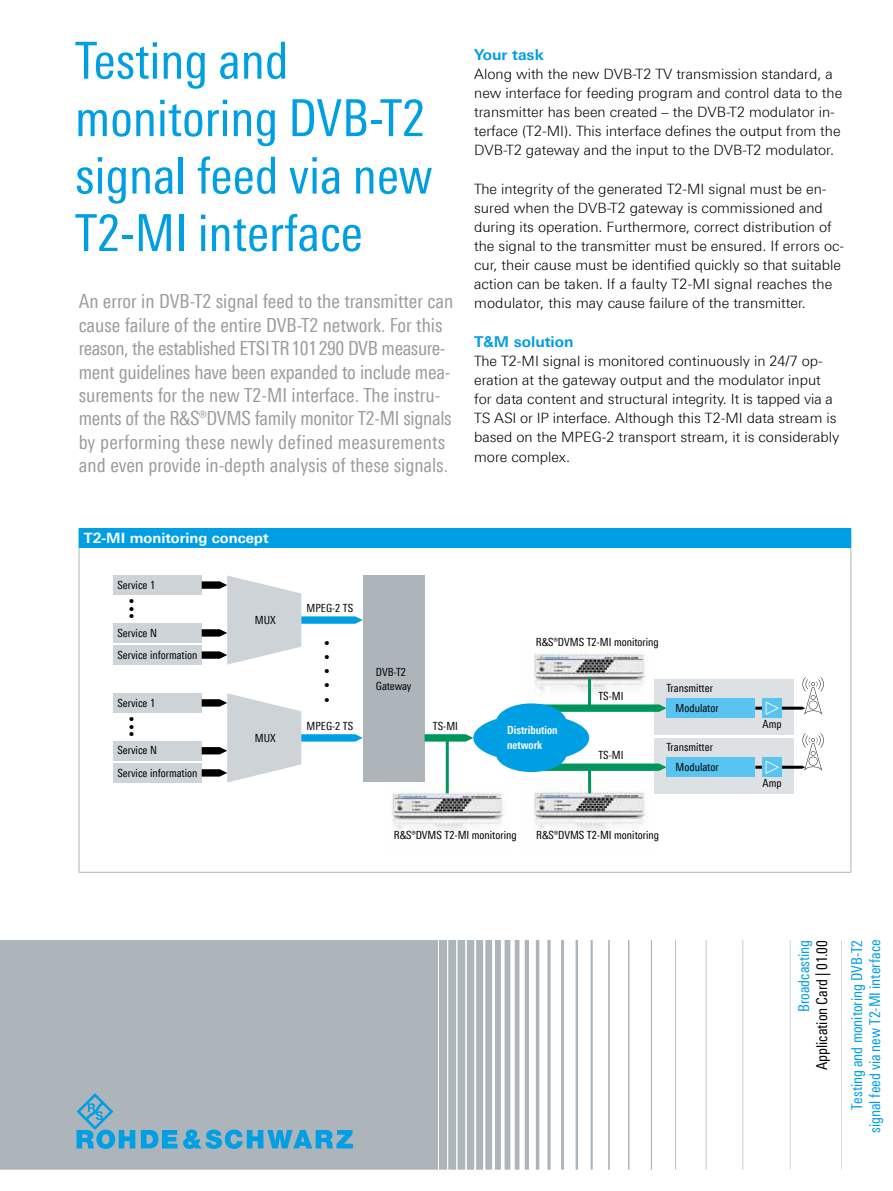
<style>
.page{position:relative;width:893px;height:1191px;background:#fff}
.page>*{position:absolute;margin:0;border:0;box-sizing:border-box;transform-origin:0 0}
.t1{font:51px/57.4px "Linotype Univers 420 Cn";color:#009ee3}
.t2{font:19.5px/23.4px "Linotype Univers 420 Cn";color:#9c9c9c}
.t3{font:15px/18px "Linotype Univers 420 Cn";letter-spacing:-.005em;color:#009ee3;text-align:right}
.t4{font:15px "Linotype Univers 420 Cn";letter-spacing:-.005em;color:#000}
.t5{font:700 15px "Linotype Univers 630";color:#009ee3}
.t6{font:300 14.25px/19.2px "Linotype Univers 330";color:#000}
.t7{font:700 14.25px "Linotype Univers 630";color:#fff}
.t8{font:11.25px/14.2px "Linotype Univers 420 Cn";color:#000}
.t9{font:700 11.25px/14.2px "Linotype Univers 620 Cn";color:#fff}
</style>
<div class="page">
<svg style="left:0;top:940px;width:842px;height:229px;fill:#adb5bb"></svg>
<svg style="left:141px;top:1130px;width:36px;height:18px"></svg>
<svg style="left:77px;top:1093px;width:58px;height:55px;background:#74adc8"></svg>
<svg style="left:183px;top:1129px;width:170px;height:20px;background:#4fa8d0"></svg>
<div style="left:79px;top:528px;width:772px;height:19px;background:#009ee3"></div>
<hr style="left:79px;top:547px;width:1px;height:325px;background:#adb5bb">
<hr style="left:850px;top:547px;width:1px;height:325px;background:#adb5bb">
<hr style="left:79px;top:872px;width:772px;height:1px;background:#adb5bb">
<div style="left:655px;top:738px;width:139px;height:55px;background:#dde1e4"></div>
<img style="left:534px;top:653px;width:112px;height:39px">
<div style="left:655px;top:679px;width:139px;height:55px;background:#dde1e4"></div>
<img style="left:392px;top:783px;width:112px;height:48px">
<div style="left:113px;top:575px;width:89px;height:19px;background:#cdd3d7"></div>
<div style="left:113px;top:623px;width:89px;height:19px;background:#cdd3d7"></div>
<div style="left:113px;top:645px;width:89px;height:19px;background:#cdd3d7"></div>
<svg style="left:202px;top:575px;width:161px;height:89px"></svg>
<div style="left:113px;top:693px;width:89px;height:19px;background:#cdd3d7"></div>
<div style="left:113px;top:741px;width:89px;height:19px;background:#cdd3d7"></div>
<div style="left:113px;top:763px;width:89px;height:19px;background:#cdd3d7"></div>
<svg style="left:202px;top:693px;width:161px;height:89px"></svg>
<div style="left:363px;top:575px;width:62px;height:207px;background:#adb5bb"></div>
<svg style="left:425px;top:703px;width:242px;height:69px"></svg>
<hr style="left:446px;top:738px;width:3px;height:55px;background:#00955d">
<div style="left:667px;top:757px;width:88px;height:20px;background:#5ac4f1"></div>
<div style="left:667px;top:698px;width:88px;height:19px;background:#5ac4f1"></div>
<img style="left:534px;top:783px;width:112px;height:50px">
<hr style="left:588px;top:767px;width:3px;height:26px;background:#00955d">
<hr style="left:588px;top:677px;width:3px;height:31px;background:#00955d">
<div style="left:763px;top:757px;width:19px;height:20px;background:#5ac4f1"></div>
<svg style="left:755px;top:733px;width:69px;height:40px"></svg>
<div style="left:763px;top:698px;width:19px;height:19px;background:#5ac4f1"></div>
<svg style="left:755px;top:677px;width:69px;height:37px"></svg>
<h1 class="t1" style="left:75px;top:32px;width:359px">Testing and monitoring DVB-T2 signal feed via new<br>T2-MI interface</h1>
<p class="t2" style="left:79px;top:290px;width:376px">An error in DVB-T2 signal feed to the transmitter can cause failure of the entire DVB-T2 network. For this reason, the established ETSITR101290 DVB measure&shy;ment guidelines have been expanded to include mea&shy;surements for the new T2-MI interface. The instru&shy;ments of the R&amp;S®DVMS family monitor T2-MI signals by performing these newly defined measurements and even provide in-depth analysis of these signals.</p>
<p class="t5" style="left:474px;top:45px;width:71px">Your task</p>
<p class="t6" style="left:474px;top:64px;width:370px">Along with the new DVB-T2 TV transmission standard, a new interface for feeding program and control data to the transmitter has been created – the DVB-T2 modulator in&shy;terface (T2-MI). This interface defines the output from the DVB-T2 gateway and the input to the DVB-T2 modulator.</p>
<p class="t6" style="left:474px;top:179px;width:372px">The integrity of the generated T2-MI signal must be en&shy;sured when the DVB-T2 gateway is commissioned and during its operation. Furthermore, correct distribution of the signal to the transmitter must be ensured. If errors oc&shy;cur, their cause must be identified quickly so that suitable action can be taken. If a faulty T2-MI signal reaches the modulator, this may cause failure of the transmitter.</p>
<p class="t5" style="left:474px;top:332px;width:101px">T&amp;M solution</p>
<p class="t6" style="left:474px;top:351px;width:367px">The T2-MI signal is monitored continuously in 24/7 op&shy;eration at the gateway output and the modulator input for data content and structural integrity. It is tapped via a TS ASI or IP interface. Although this T2-MI data stream is based on the MPEG-2 transport stream, it is considerably more complex.</p>
<p class="t7" style="left:84px;top:529px;width:186px">T2-MI monitoring concept</p>
<p class="t8" style="left:117px;top:577px;width:39px">Service 1</p>
<p class="t8" style="left:117px;top:621px;width:81px;line-height:22.2px">Service N<br>Service information</p>
<p class="t8" style="left:129px;top:594px;width:7px">•</p>
<p class="t8" style="left:129px;top:602px;width:7px">•</p>
<p class="t8" style="left:129px;top:609px;width:7px">•</p>
<p class="t8" style="left:117px;top:695px;width:39px">Service 1</p>
<p class="t8" style="left:117px;top:739px;width:81px;line-height:22.2px">Service N<br>Service information</p>
<p class="t8" style="left:129px;top:712px;width:7px">•</p>
<p class="t8" style="left:129px;top:719px;width:7px">•</p>
<p class="t8" style="left:129px;top:727px;width:7px">•</p>
<p class="t8" style="left:255px;top:612px;width:22px">MUX</p>
<p class="t8" style="left:255px;top:730px;width:22px">MUX</p>
<p class="t8" style="left:307px;top:600px;width:48px">MPEG-2 TS</p>
<p class="t8" style="left:324px;top:635px;width:7px;text-align:justify">• • • • •</p>
<p class="t8" style="left:307px;top:718px;width:48px">MPEG-2 TS</p>
<p class="t8" style="left:376px;top:664px;width:37px">DVB-T2<br>Gateway</p>
<p class="t8" style="left:433px;top:718px;width:27px">TS-MI</p>
<p class="t8" style="left:536px;top:634px;width:124px">¸DVMS T2-MI monitoring</p>
<p class="t9" style="left:507px;top:723px;width:52px">Distribution network</p>
<p class="t8" style="left:598px;top:688px;width:27px">TS-MI</p>
<p class="t8" style="left:598px;top:747px;width:27px">TS-MI</p>
<p class="t8" style="left:667px;top:681px;width:48px">Transmitter</p>
<p class="t8" style="left:676px;top:700px;width:44px">Modulator</p>
<p class="t8" style="left:667px;top:740px;width:48px">Transmitter</p>
<p class="t8" style="left:676px;top:759px;width:44px">Modulator</p>
<p class="t8" style="left:763px;top:717px;width:21px">Amp</p>
<p class="t8" style="left:763px;top:776px;width:21px">Amp</p>
<p class="t8" style="left:394px;top:827px;width:124px">¸DVMS T2-MI monitoring</p>
<p class="t8" style="left:536px;top:827px;width:124px">¸DVMS T2-MI monitoring</p>
<p class="t3" style="left:795px;top:1012px;width:74px;rotate:-90deg">Broadcasting</p>
<p class="t4" style="left:813px;top:1070px;width:132px;rotate:-90deg">Application Card | 01.00</p>
<p class="t3" style="left:848px;top:1133px;width:195px;rotate:-90deg">Testing and monitoring DVB-T2 signal feed via new T2-MI interface</p>
</div>
